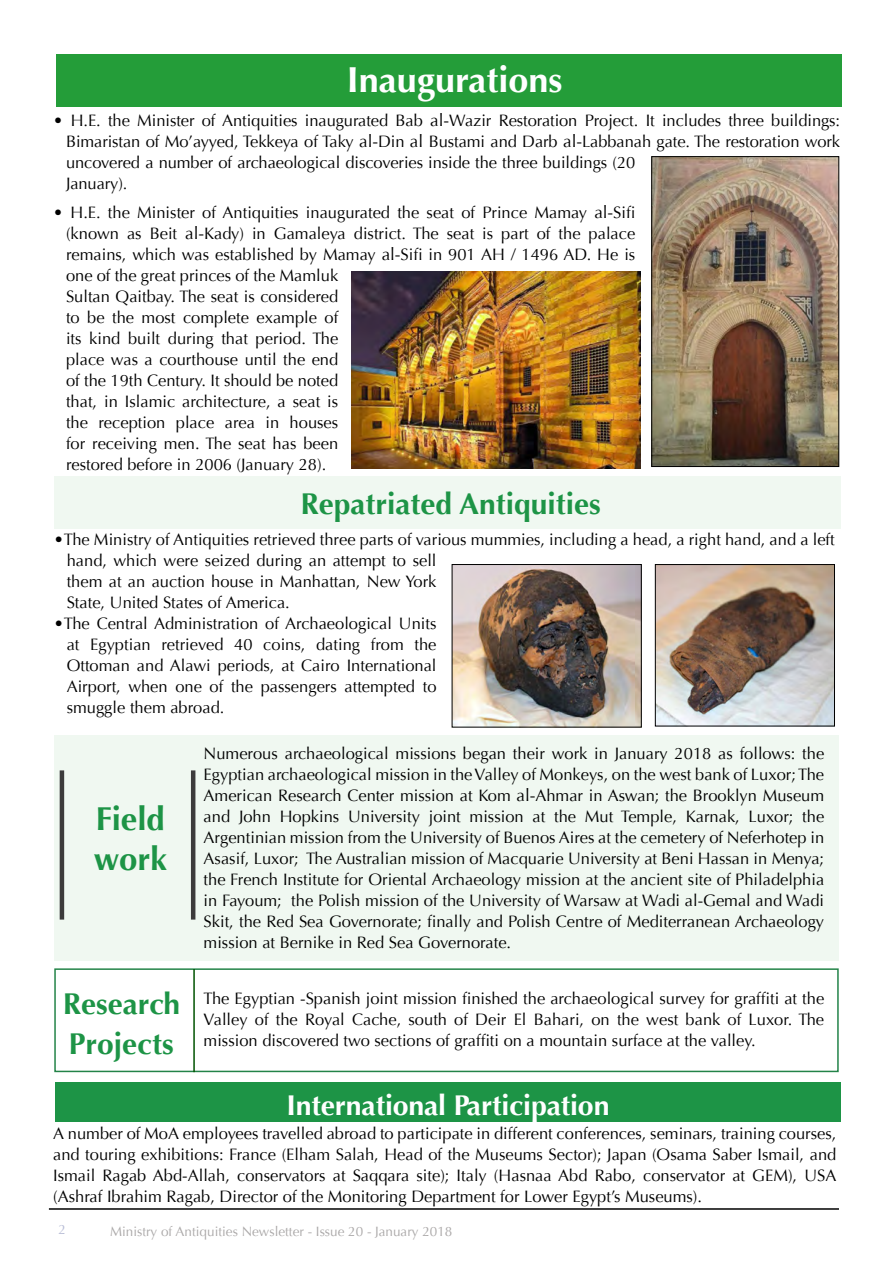
<style>
.page{position:relative;width:893px;height:1263px;background:#fff}
.page>*{position:absolute;margin:0;border:0;box-sizing:border-box;transform-origin:0 0}
.t1{font:700 36px "Optima";color:#fff}
.t2{font:700 33px/40.5px "Optima";color:#1d9446}
.t3{font:700 30px/40.5px "Optima";color:#1d9446}
.t4{font:700 28.5px "Optima";letter-spacing:-.005em;color:#fff}
.t5{font:16.5px/21px "Optima";color:#000;text-align:justify}
.t6{font:13.5px "Optima";color:#aaa8a8}
.t7{font:13.5px "Optima";color:#b8bdd6}
.s1{font-size:17.25px}
</style>
<div class="page">
<hr style="left:49px;top:1208px;width:790px;height:2px;background:#000">
<div style="left:54px;top:968px;width:785px;height:104px;border:2px solid #238348"></div>
<div style="left:55px;top:1082px;width:786px;height:39px;background:#1d9446"></div>
<div style="left:56px;top:54px;width:785px;height:52px;background:#249d39"></div>
<img style="left:653px;top:158px;width:184px;height:307px">
<div style="left:651px;top:156px;width:188px;height:311px;border:1px solid #000"></div>
<img style="left:351px;top:271px;width:289px;height:198px">
<div style="left:54px;top:476px;width:786px;height:53px;background:#f0f8f1"></div>
<img style="left:657px;top:566px;width:176px;height:158px">
<div style="left:655px;top:564px;width:180px;height:162px;border:1px solid #000"></div>
<img style="left:454px;top:566px;width:185px;height:159px">
<div style="left:55px;top:735px;width:784px;height:225px;background:#f0f8f1"></div>
<hr style="left:60px;top:770px;width:4px;height:149px;background:#3c3b3b">
<hr style="left:191px;top:770px;width:4px;height:149px;background:#3c3b3b">
<hr style="left:193px;top:969px;width:2px;height:103px;background:#005200">
<h1 class="t1" style="left:347px;top:59px;width:217px">Inaugurations</h1>
<p class="t5" style="left:66px;top:111px;width:776px;text-align:left;text-indent:-13px">• H.E. the Minister of Antiquities inaugurated Bab <span class="s1">al-</span>Wazir Restoration Project. It includes three buildings:<br>Bimaristan of Mo’ayyed, Tekkeya of Taky <span class="s1">al-</span>Din <span class="s1">al</span> Bustami and Darb <span class="s1">al-</span>Labbanah gate. The restoration work uncovered a number of archaeological discoveries inside the three buildings (20<br>January).</p>
<p class="t5" style="left:66px;top:202px;width:571px;text-align:left;text-indent:-13px">• H.E. the Minister of Antiquities inaugurated the seat of Prince Mamay <span class="s1">al-</span>Sifi (known as Beit <span class="s1">al-</span>Kady) in Gamaleya district. The seat is part of the palace remains, which was established by Mamay <span class="s1">al-</span>Sifi in 901 AH / 1496 AD. He is one of the great princes of the Mamluk<br>Sultan Qaitbay. The seat is considered<br>to be the most complete example of<br>its kind built during that period. The<br>place was a courthouse until the end<br>of the 19th Century. It should be noted<br>that, in Islamic architecture, a seat is<br>the reception place area in houses<br>for receiving men. The seat has been<br>restored before in 2006 (January 28).</p>
<h3 class="t3" style="left:300px;top:484px;width:302px">Repatriated Antiquities</h3>
<p class="t5" style="left:67px;top:529px;width:769px;text-align:left;text-indent:-13px">•The Ministry of Antiquities retrieved three parts of various mummies, including a head, a right hand, and a left hand, which were seized during an attempt to sell<br>them at an auction house in Manhattan, New York<br>State, United States of America.</p>
<p class="t5" style="left:67px;top:613px;width:371px;text-indent:-13px">•The Central Administration of Archaeological Units at Egyptian retrieved 40 coins, dating from the Ottoman and Alawi periods, at Cairo International Airport, when one of the passengers attempted to smuggle them abroad.</p>
<h2 class="t2" style="left:94px;top:799px;width:74px">Field work</h2>
<h3 class="t3" style="left:63px;top:983px;width:119px">Research<br>Projects</h3>
<p class="t5" style="left:204px;top:743px;width:622px">Numerous archaeological missions began their work in January 2018 as follows: the Egyptian archaeological mission in the Valley of Monkeys, on the west bank of Luxor; The American Research Center mission at Kom <span class="s1">al-</span>Ahmar in Aswan; the Brooklyn Museum and John Hopkins University joint mission at the Mut Temple, Karnak, Luxor; the Argentinian mission from the University of Buenos Aires at the cemetery of Neferhotep in Asasif, Luxor; The Australian mission of Macquarie University at Beni Hassan in Menya; the French Institute for Oriental Archaeology mission at the ancient site of Philadelphia in Fayoum; the Polish mission of the University of Warsaw at Wadi al-Gemal and Wadi Skit, the Red Sea Governorate; finally and Polish Centre of Mediterranean Archaeology mission at Bernike in Red Sea Governorate.</p>
<p class="t5" style="left:204px;top:988px;width:622px">The Egyptian -Spanish joint mission finished the archaeological survey for graffiti at the Valley of the Royal Cache, south of Deir El Bahari, on the west bank of Luxor. The mission discovered two sections of graffiti on a mountain surface at the valley.</p>
<h3 class="t4" style="left:286px;top:1089px;width:325px">International Participation</h3>
<p class="t5" style="left:53px;top:1123px;width:785px">A number of MoA employees travelled abroad to participate in different conferences, seminars, training courses, and touring exhibitions: France (Elham Salah, Head of the Museums Sector); Japan (Osama Saber Ismail, and Ismail Ragab Abd-Allah, conservators at Saqqara site); Italy (Hasnaa Abd Rabo, conservator at GEM), USA (Ashraf Ibrahim Ragab, Director of the Monitoring Department for Lower Egypt’s Museums).</p>
<p class="t7" style="left:59px;top:1222px;width:9px">2</p>
<p class="t6" style="left:110px;top:1223px;width:344px">Ministry of Antiquities Newsletter - Issue 20 - January 2018</p>
</div>
